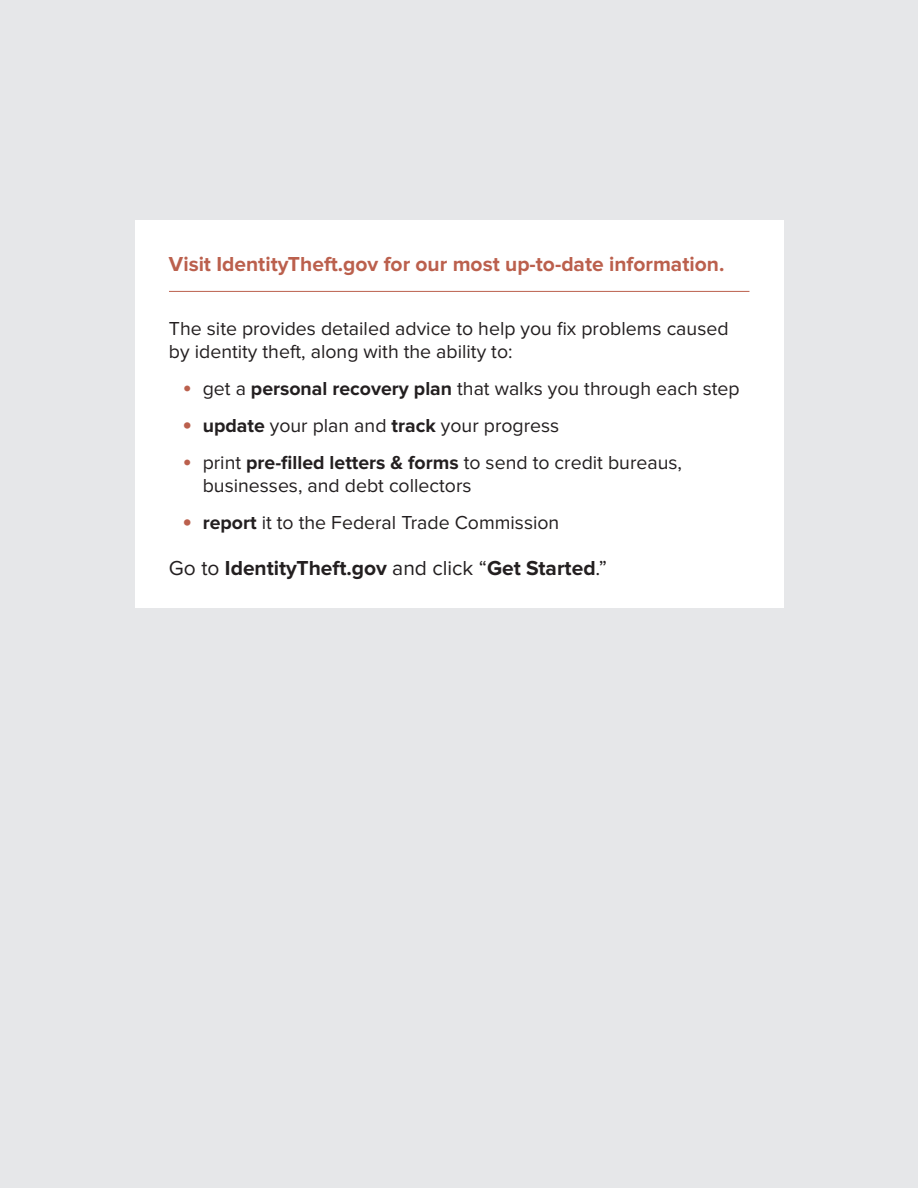
<style>
.page{position:relative;width:918px;height:1188px;background:#e6e7e9}
.page>*{position:absolute;margin:0;border:0;box-sizing:border-box;transform-origin:0 0}
.t1{font:700 21px "Proxima Nova";color:#bb604d}
.t2{font:700 21px "Proxima Nova";color:#231f20}
.t3{font:19.5px/23.4px "Proxima Nova";color:#231f20}
.s1{font-size:27px;color:#bb604d}
.s2{font-weight:700}
.s3{font-weight:700;font-size:27px;color:#bb604d}
.s4{font-weight:400}
</style>
<div class="page">
<div style="left:135px;top:220px;width:648px;height:388px;background:#fff"></div>
<hr style="left:169px;top:291px;width:580px;height:1px;background:#bb604d">
<p class="t1" style="left:169px;top:252px;width:557px">Visit IdentityTheft.gov for our most up-to-date information.</p>
<p class="t3" style="left:169px;top:317px;width:561px">The site provides detailed advice to help you fix problems caused by identity theft, along with the ability to:</p>
<p class="t3" style="left:182px;top:377px;width:559px"><span class="s1">•</span> get a <span class="s2">personal recovery plan</span> that walks you through each step</p>
<p class="t3" style="left:182px;top:414px;width:378px"><span class="s3">•</span> <span class="s2">update</span> your plan and <span class="s2">track</span> your progress</p>
<p class="t3" style="left:203px;top:451px;width:481px;text-indent:-20px"><span class="s1">•</span> print <span class="s2">pre-filled letters &amp; forms</span> to send to credit bureaus, businesses, and debt collectors</p>
<p class="t3" style="left:182px;top:511px;width:378px"><span class="s3">•</span> <span class="s2">report</span> it to the Federal Trade Commission</p>
<p class="t2" style="left:169px;top:555px;width:440px"><span class="s4">Go to</span> IdentityTheft.gov <span class="s4">and click “</span>Get Started<span class="s4">.”</span></p>
</div>
